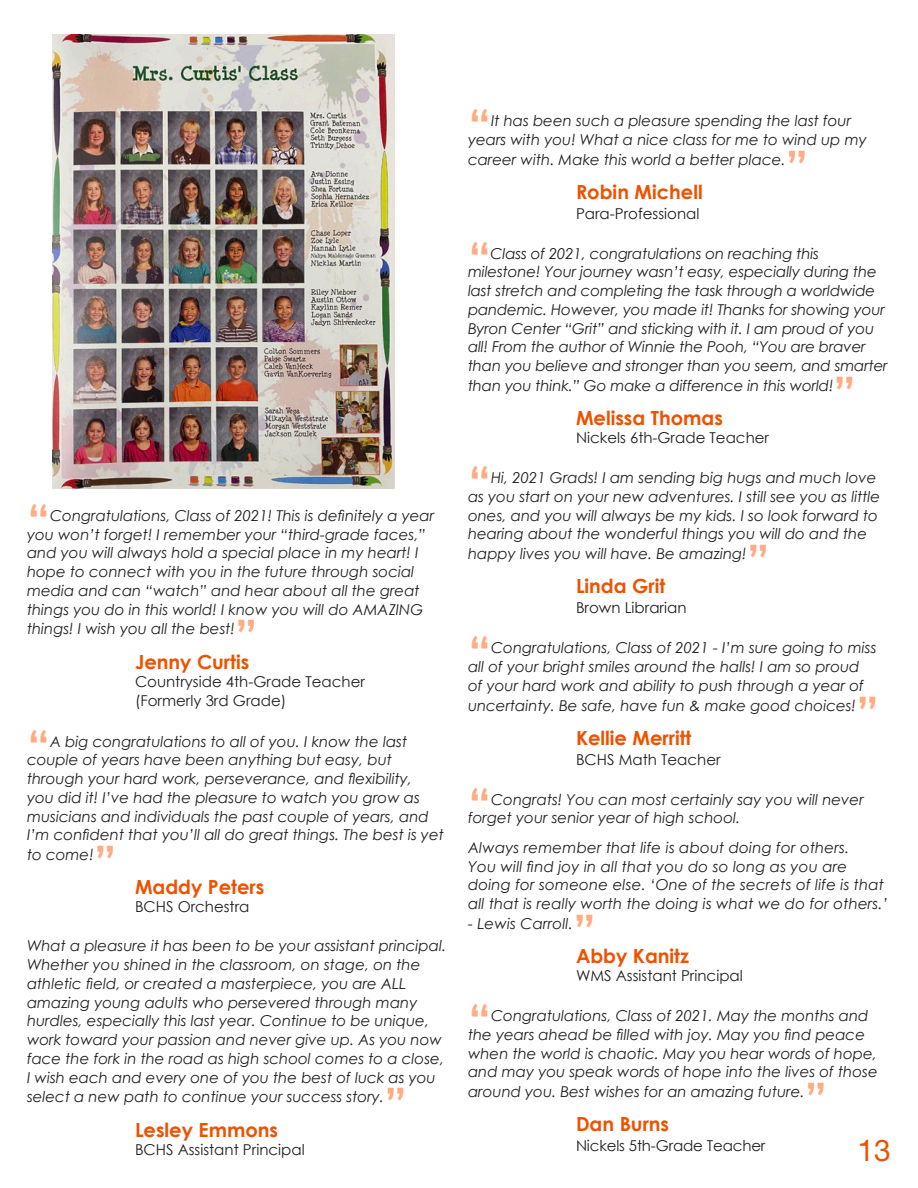
<style>
.page{position:relative;width:918px;height:1188px;background:#fff}
.page>*{position:absolute;margin:0;border:0;box-sizing:border-box;transform-origin:0 0}
.t1{font:700 48px "Century Gothic";color:#ffab84}
.t2{font:30px "Helvetica Neue LT Std";color:#ed5200}
.t3{font:700 19.5px "Century Gothic";color:#ed5200}
.t4{font:italic 15px/18.9px "Century Gothic";color:#231f20}
.t5{font:15px/19.8px "Century Gothic";color:#231f20}
</style>
<div class="page">
<img style="left:53px;top:35px;width:342px;height:453px">
<p class="t1" style="left:27px;top:485px;width:25px">“</p>
<p class="t4" style="left:27px;top:506px;width:409px;text-indent:23px">Congratulations, Class of 2021! This is definitely a year you won’t forget! I remember your “third-grade faces,” and you will always hold a special place in my heart! I hope to connect with you in the future through social media and can “watch” and hear about all the great things you do in this world! I know you will do AMAZING things! I wish you all the best!</p>
<p class="t1" style="left:235px;top:602px;width:25px">”</p>
<p class="t3" style="left:135px;top:647px;width:116px">Jenny Curtis</p>
<p class="t5" style="left:135px;top:671px;width:231px">Countryside 4th-Grade Teacher (Formerly 3rd Grade)</p>
<p class="t1" style="left:27px;top:711px;width:25px">“</p>
<p class="t4" style="left:27px;top:731px;width:418px;text-indent:23px">A big congratulations to all of you. I know the last couple of years have been anything but easy, but through your hard work, perseverance, and flexibility,<br>you did it! I’ve had the pleasure to watch you grow as musicians and individuals the past couple of years, and I’m confident that you’ll all do great things. The best is yet to come!</p>
<p class="t1" style="left:94px;top:827px;width:25px">”</p>
<p class="t3" style="left:135px;top:872px;width:131px">Maddy Peters</p>
<p class="t5" style="left:135px;top:897px;width:116px">BCHS Orchestra</p>
<p class="t4" style="left:27px;top:936px;width:421px">What a pleasure it has been to be your assistant principal.<br>Whether you shined in the classroom, on stage, on the athletic field, or created a masterpiece, you are ALL amazing young adults who persevered through many hurdles, especially this last year. Continue to be unique, work toward your passion and never give up. As you now face the fork in the road as high school comes to a close, I wish each and every one of you the best of luck as you select a new path to continue your success story.</p>
<p class="t1" style="left:384px;top:1069px;width:25px">”</p>
<p class="t3" style="left:135px;top:1115px;width:145px">Lesley Emmons</p>
<p class="t5" style="left:135px;top:1139px;width:171px">BCHS Assistant Principal</p>
<p class="t1" style="left:468px;top:90px;width:25px">“</p>
<p class="t4" style="left:468px;top:111px;width:400px;line-height:19.4px;text-indent:23px">It has been such a pleasure spending the last four years with you! What a nice class for me to wind up my career with. Make this world a better place.</p>
<p class="t1" style="left:786px;top:132px;width:25px">”</p>
<p class="t3" style="left:576px;top:177px;width:128px">Robin Michell</p>
<p class="t5" style="left:576px;top:203px;width:125px">Para-Professional</p>
<p class="t1" style="left:468px;top:223px;width:25px">“</p>
<p class="t4" style="left:468px;top:243px;width:421px;text-indent:23px">Class of 2021, congratulations on reaching this milestone! Your journey wasn’t easy, especially during the last stretch and completing the task through a worldwide pandemic. However, you made it! Thanks for showing your Byron Center “Grit” and sticking with it. I am proud of you all! From the author of Winnie the Pooh, “You are braver than you believe and stronger than you seem, and smarter than you think.” Go make a difference in this world!</p>
<p class="t1" style="left:833px;top:358px;width:25px">”</p>
<p class="t3" style="left:576px;top:403px;width:149px">Melissa Thomas</p>
<p class="t5" style="left:576px;top:428px;width:195px">Nickels 6th-Grade Teacher</p>
<p class="t1" style="left:468px;top:447px;width:25px">“</p>
<p class="t4" style="left:468px;top:468px;width:414px;text-indent:23px">Hi, 2021 Grads! I am sending big hugs and much love as you start on your new adventures. I still see you as little ones, and you will always be my kids. I so look forward to hearing about the wonderful things you will do and the happy lives you will have. Be amazing!</p>
<p class="t1" style="left:747px;top:526px;width:25px">”</p>
<p class="t3" style="left:576px;top:571px;width:91px">Linda Grit</p>
<p class="t5" style="left:576px;top:598px;width:112px">Brown Librarian</p>
<p class="t1" style="left:468px;top:617px;width:25px">“</p>
<p class="t4" style="left:468px;top:638px;width:410px;text-indent:23px">Congratulations, Class of 2021 - I’m sure going to miss all of your bright smiles around the halls! I am so proud of your hard work and ability to push through a year of uncertainty. Be safe, have fun &amp; make good choices!</p>
<p class="t1" style="left:856px;top:678px;width:25px">”</p>
<p class="t3" style="left:576px;top:723px;width:117px">Kellie Merritt</p>
<p class="t5" style="left:576px;top:749px;width:146px">BCHS Math Teacher</p>
<p class="t1" style="left:468px;top:769px;width:25px">“</p>
<p class="t4" style="left:468px;top:790px;width:397px;text-indent:23px">Congrats! You can most certainly say you will never forget your senior year of high school.</p>
<p class="t4" style="left:468px;top:838px;width:422px">Always remember that life is about doing for others.<br>You will find joy in all that you do so long as you are doing for someone else. ‘One of the secrets of life is that all that is really worth the doing is what we do for others.’</p>
<p class="t4" style="left:468px;top:914px;width:106px">- Lewis Carroll.</p>
<p class="t1" style="left:573px;top:896px;width:25px">”</p>
<p class="t3" style="left:576px;top:941px;width:115px">Abby Kanitz</p>
<p class="t5" style="left:576px;top:966px;width:168px">WMS Assistant Principal</p>
<p class="t1" style="left:468px;top:985px;width:25px">“</p>
<p class="t4" style="left:468px;top:1006px;width:411px;text-indent:23px">Congratulations, Class of 2021. May the months and the years ahead be filled with joy. May you find peace when the world is chaotic. May you hear words of hope, and may you speak words of hope into the lives of those around you. Best wishes for an amazing future.</p>
<p class="t1" style="left:805px;top:1064px;width:25px">”</p>
<p class="t3" style="left:576px;top:1110px;width:95px">Dan Burns</p>
<p class="t5" style="left:576px;top:1136px;width:191px">Nickels 5th-Grade Teacher</p>
<h2 class="t2" style="left:858px;top:1132px;width:35px">13</h2>
</div>
